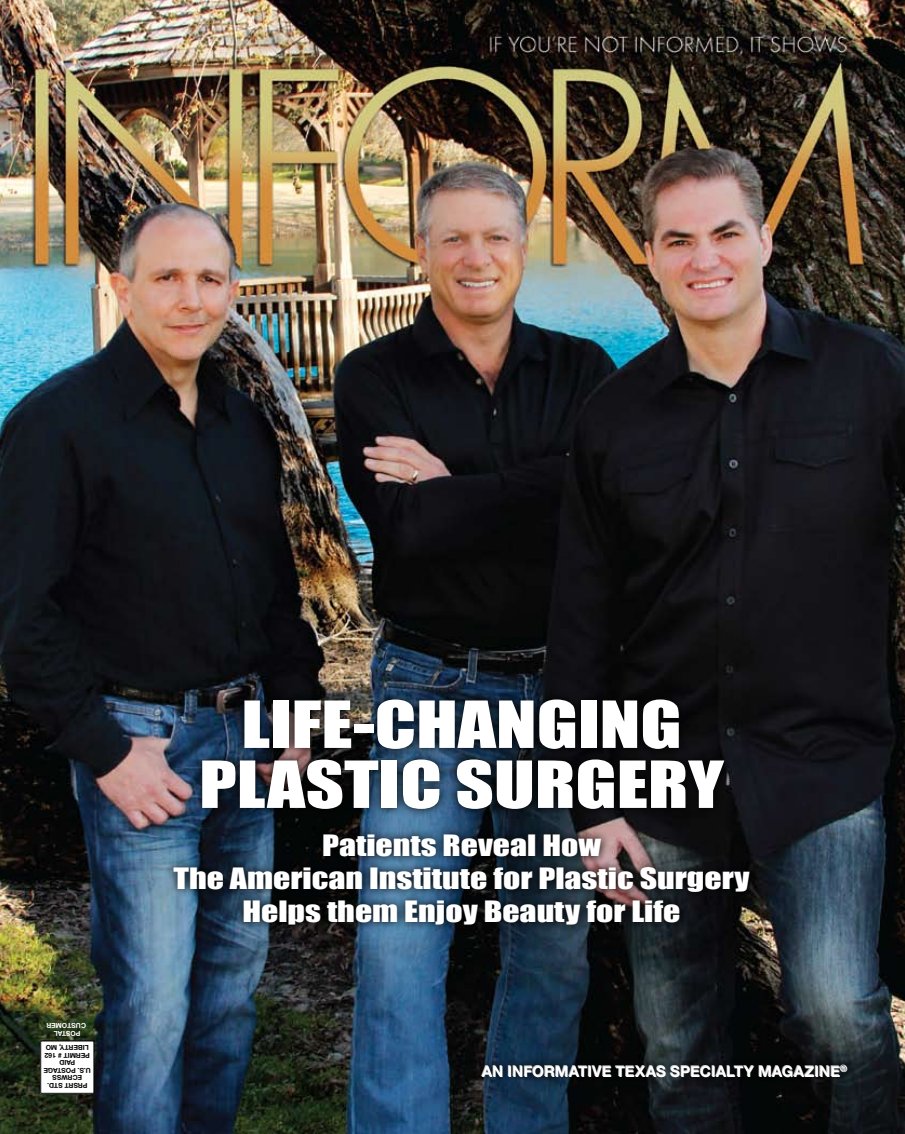
<style>
.page{position:relative;width:905px;height:1134px;background:#fff}
.page>*{position:absolute;margin:0;border:0;box-sizing:border-box;transform-origin:0 0}
.t1{font:60px/60px "Impact";color:#fff;text-align:center;scale:1.25 1}
.t2{font:27px/33px "Impact";color:#fff;text-align:center;scale:1.25 1}
.t3{font:700 15px "Helvetica Neue";letter-spacing:.01em;color:#fff}
.t4{font:700 6.9px/7.5px "Helvetica Neue";color:#000;text-align:center}
.t5{font:700 6.9px/7.5px "Helvetica Neue";color:#fff;text-align:center}
</style>
<div class="page">
<img style="left:0;top:0;width:904px;height:1134px">
<div style="left:474px;top:1058px;width:377px;height:24px;background:#000;opacity:.5"></div>
<div style="left:41px;top:1041px;width:53px;height:52px;background:#fff"></div>
<div style="left:40px;top:1041px;width:54px;height:53px;border:1px solid #000"></div>
<div style="left:475px;top:1059px;width:377px;height:24px;background:#000;opacity:.5"></div>
<svg style="left:164px;top:690px;width:594px;height:243px;background:#1b232c"></svg>
<p class="t5" style="left:86px;top:1037px;width:41px;rotate:-180deg">POSTAL<br>CUSTOMER</p>
<p class="t4" style="left:91px;top:1089px;width:49px;rotate:-180deg">PRSRT STD.<br>ECRWSS<br>U.S. POSTAGE<br>PAID<br>PERMIT # 162<br>LIBERTY, MO</p>
<h1 class="t1" style="left:199px;top:693px;width:421px">LIFE-CHANGING<br>PLASTIC SURGERY</h1>
<p class="t2" style="left:173px;top:828px;width:462px">Patients Reveal How<br>The American Institute for Plastic Surgery<br>Helps them Enjoy Beauty for Life</p>
<p class="t3" style="left:482px;top:1062px;width:367px">AN INFORMATIVE TEXAS SPECIALTY MAGAZINE<sup>®</sup></p>
</div>
